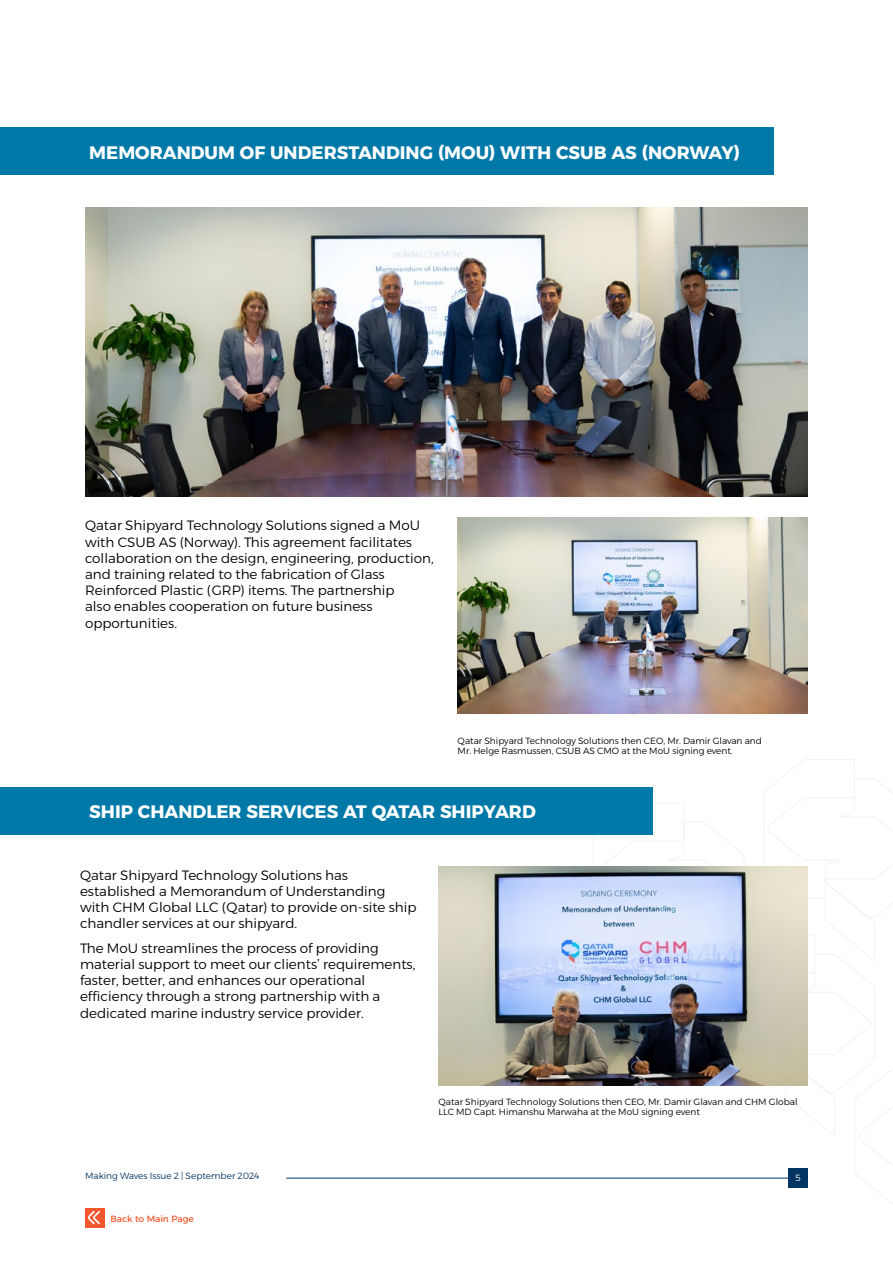
<style>
.page{position:relative;width:893px;height:1263px;background:#fff}
.page>*{position:absolute;margin:0;border:0;box-sizing:border-box;transform-origin:0 0}
.t1{font:700 18px "Alexandria";color:#fff}
.t2{font:300 13.5px/16.2px "Alexandria";color:#000}
.t3{font:300 9px/10.8px "Alexandria";color:#000}
.t4{font:300 9px "Alexandria";color:#003462}
.t5{font:9px "Alexandria";color:#f1562c}
.t6{font:300 9px "Alexandria";color:#fff}
</style>
<div class="page">
<hr style="left:286px;top:1178px;width:502px;height:1px;background:#003462">
<svg style="left:593px;top:759px;width:300px;height:445px"></svg>
<img style="left:85px;top:207px;width:723px;height:289px">
<div style="left:0;top:128px;width:774px;height:47px;background:#0079a9"></div>
<div style="left:0;top:787px;width:653px;height:47px;background:#0079a9"></div>
<img style="left:438px;top:866px;width:370px;height:219px">
<img style="left:458px;top:517px;width:350px;height:197px">
<div style="left:85px;top:1208px;width:20px;height:19px;background:#f1562c"></div>
<svg style="left:88px;top:1211px;width:12px;height:13px"></svg>
<h1 class="t1" style="left:89px;top:142px;width:652px">MEMORANDUM OF UNDERSTANDING (MOU) WITH CSUB AS (NORWAY)</h1>
<p class="t2" style="left:85px;top:518px;width:350px">Qatar Shipyard Technology Solutions signed a MoU with CSUB AS (Norway). This agreement facilitates collaboration on the design, engineering, production, and training related to the fabrication of Glass Reinforced Plastic (GRP) items. The partnership<br>also enables cooperation on future business opportunities.</p>
<p class="t3" style="left:458px;top:735px;width:306px">Qatar Shipyard Technology Solutions then CEO, Mr. Damir Glavan and<br>Mr. Helge Rasmussen, CSUB AS CMO at the MoU signing event.</p>
<h1 class="t1" style="left:89px;top:801px;width:448px">SHIP CHANDLER SERVICES AT QATAR SHIPYARD</h1>
<p class="t2" style="left:80px;top:867px;width:338px">Qatar Shipyard Technology Solutions has established a Memorandum of Understanding with CHM Global LLC (Qatar) to provide on-site ship chandler services at our shipyard.</p>
<p class="t2" style="left:80px;top:940px;width:337px">The MoU streamlines the process of providing material support to meet our clients’ requirements, faster, better, and enhances our operational efficiency through a strong partnership with a dedicated marine industry service provider.</p>
<p class="t3" style="left:438px;top:1096px;width:361px">Qatar Shipyard Technology Solutions then CEO, Mr. Damir Glavan and CHM Global<br>LLC MD Capt. Himanshu Marwaha at the MoU signing event</p>
<p class="t4" style="left:85px;top:1170px;width:176px">Making Waves Issue 2 | September 2024</p>
<p class="t6" style="left:795px;top:1172px;width:7px">5</p>
<p class="t5" style="left:111px;top:1213px;width:85px">Back to Main Page</p>
</div>
